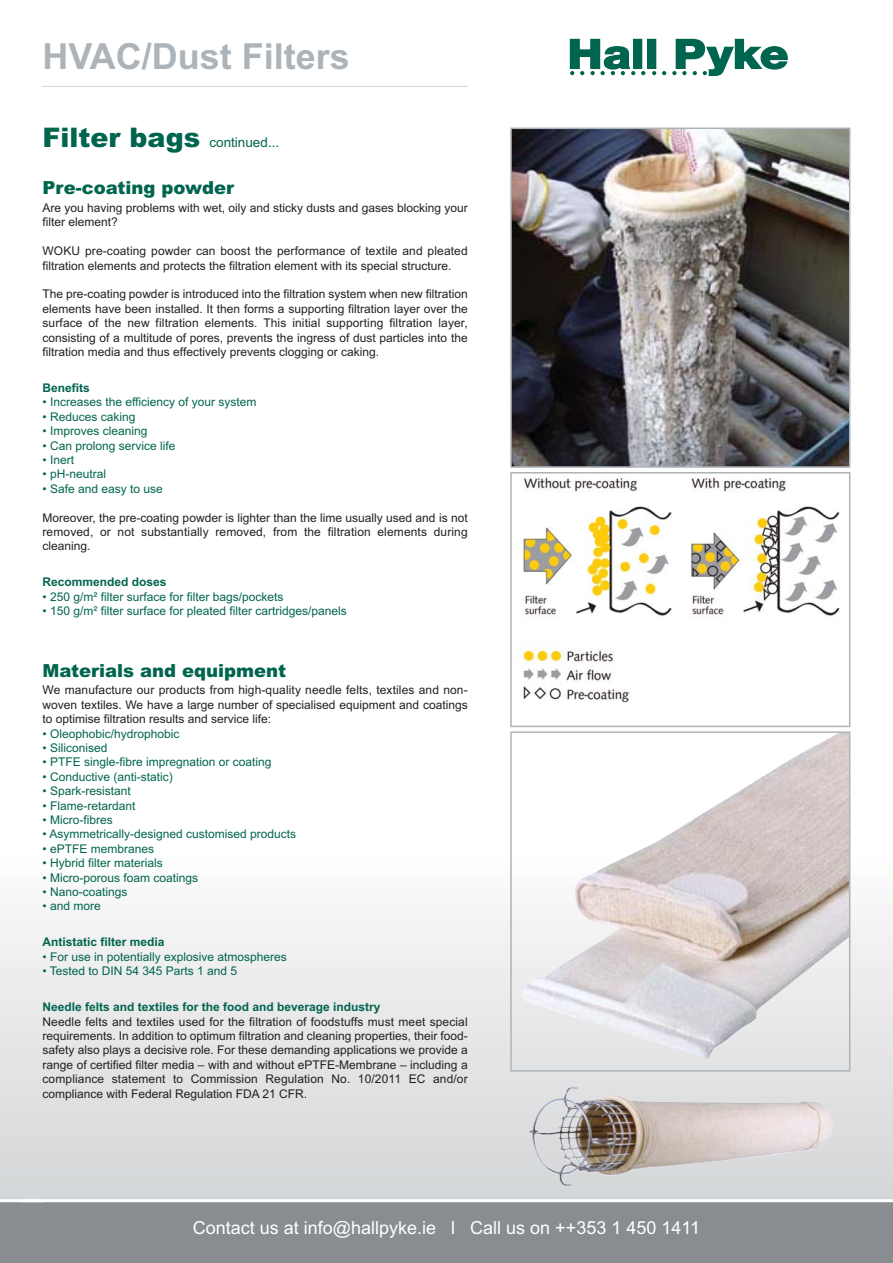
<style>
.page{position:relative;width:893px;height:1263px;background:#fff}
.page>*{position:absolute;margin:0;border:0;box-sizing:border-box;transform-origin:0 0}
.t1{font:700 36px "Arial";color:#adb4b9}
.t2{font:18px "Arial";color:#fff}
.t3{font:900 18px "Arial";color:#00654e}
.t4{font:13.5px "Arial";color:#00654e}
.t5{font:12px/14.4px "Arial";color:#231f20;text-align:justify}
.t6{font:12px "Arial";color:#00654e}
.t7{font:700 12px "Arial";color:#00654e}
.s1{font-weight:900;font-size:27px}
</style>
<div class="page">
<div style="left:0;top:859px;width:893px;height:349px;background:linear-gradient(to bottom,#fcfbfb,#d2d4d6)"></div>
<div style="left:0;top:1200px;width:893px;height:63px;background:#878d91"></div>
<hr style="left:0;top:1199px;width:893px;height:3px;background:#fff">
<hr style="left:43px;top:86px;width:425px;height:1px;background:#d2d5d7">
<div style="left:0;top:859px;width:21px;height:349px;background:linear-gradient(to bottom,#fcfbfb,#d2d4d6)"></div>
<div style="left:0;top:1200px;width:21px;height:63px;background:#878d91"></div>
<hr style="left:0;top:1199px;width:43px;height:3px;background:#fff">
<img style="left:528px;top:1086px;width:307px;height:101px">
<img style="left:518px;top:734px;width:329px;height:326px">
<div style="left:510px;top:731px;width:340px;height:340px;border:2px solid #adb4b9"></div>
<img style="left:513px;top:131px;width:334px;height:334px">
<div style="left:510px;top:128px;width:340px;height:340px;border:2px solid #adb4b9"></div>
<img style="left:517px;top:476px;width:323px;height:227px">
<div style="left:510px;top:472px;width:340px;height:255px;border:2px solid #adb4b9"></div>
<div style="left:634px;top:39px;width:8px;height:29px;background:#00654e"></div>
<div style="left:648px;top:39px;width:8px;height:29px;background:#00654e"></div>
<div style="left:647px;top:39px;width:9px;height:30px;border:1px solid #00654e"></div>
<svg style="left:569px;top:38px;width:66px;height:37px"></svg>
<svg style="left:641px;top:71px;width:4px;height:4px"></svg>
<svg style="left:652px;top:71px;width:4px;height:4px"></svg>
<svg style="left:662px;top:71px;width:4px;height:4px"></svg>
<svg style="left:672px;top:38px;width:116px;height:39px"></svg>
<h1 class="t1" style="left:43px;top:43px;width:309px">HVAC/Dust Filters</h1>
<p class="t4" style="left:43px;top:137px;width:238px"><span class="s1">Filter bags</span> continued...</p>
<h2 class="t3" style="left:43px;top:182px;width:193px">Pre-coating powder</h2>
<p class="t5" style="left:43px;top:202px;width:427px">Are you having problems with wet, oily and sticky dusts and gases blocking your filter element?</p>
<p class="t5" style="left:43px;top:245px;width:427px">WOKU pre-coating powder can boost the performance of textile and pleated filtration elements and protects the filtration element with its special structure.</p>
<p class="t5" style="left:43px;top:288px;width:427px">The pre-coating powder is introduced into the filtration system when new filtration elements have been installed. It then forms a supporting filtration layer over the surface of the new filtration elements. This initial supporting filtration layer, consisting of a multitude of pores, prevents the ingress of dust particles into the filtration media and thus effectively prevents clogging or caking.</p>
<p class="t7" style="left:43px;top:383px;width:49px">Benefits</p>
<p class="t6" style="left:43px;top:398px;width:216px">• Increases the efficiency of your system</p>
<p class="t6" style="left:43px;top:412px;width:94px">• Reduces caking</p>
<p class="t6" style="left:43px;top:427px;width:106px">• Improves cleaning</p>
<p class="t6" style="left:43px;top:441px;width:134px">• Can prolong service life</p>
<p class="t6" style="left:43px;top:455px;width:33px">• Inert</p>
<p class="t6" style="left:43px;top:470px;width:65px">• pH-neutral</p>
<p class="t6" style="left:43px;top:484px;width:122px">• Safe and easy to use</p>
<p class="t5" style="left:43px;top:511px;width:427px">Moreover, the pre-coating powder is lighter than the lime usually used and is not removed, or not substantially removed, from the filtration elements during cleaning.</p>
<p class="t7" style="left:43px;top:578px;width:126px">Recommended doses</p>
<p class="t6" style="left:43px;top:592px;width:242px">• 250 g/m² filter surface for filter bags/pockets</p>
<p class="t6" style="left:43px;top:607px;width:306px">• 150 g/m² filter surface for pleated filter cartridges/panels</p>
<h2 class="t3" style="left:43px;top:664px;width:245px">Materials and equipment</h2>
<p class="t5" style="left:43px;top:684px;width:427px">We manufacture our products from high-quality needle felts, textiles and non&shy;woven textiles. We have a large number of specialised equipment and coatings to optimise filtration results and service life:</p>
<p class="t6" style="left:43px;top:729px;width:138px">• Oleophobic/hydrophobic</p>
<p class="t6" style="left:43px;top:743px;width:66px">• Siliconised</p>
<p class="t6" style="left:43px;top:758px;width:230px">• PTFE single-fibre impregnation or coating</p>
<p class="t6" style="left:43px;top:772px;width:132px">• Conductive (anti-static)</p>
<p class="t6" style="left:43px;top:787px;width:90px">• Spark-resistant</p>
<p class="t6" style="left:43px;top:801px;width:94px">• Flame-retardant</p>
<p class="t6" style="left:43px;top:815px;width:72px">• Micro-fibres</p>
<p class="t6" style="left:43px;top:830px;width:255px">• Asymmetrically-designed customised products</p>
<p class="t6" style="left:43px;top:844px;width:113px">• ePTFE membranes</p>
<p class="t6" style="left:43px;top:859px;width:122px">• Hybrid filter materials</p>
<p class="t6" style="left:43px;top:873px;width:157px">• Micro-porous foam coatings</p>
<p class="t6" style="left:43px;top:887px;width:86px">• Nano-coatings</p>
<p class="t6" style="left:43px;top:902px;width:60px">• and more</p>
<p class="t7" style="left:43px;top:938px;width:124px">Antistatic filter media</p>
<p class="t6" style="left:43px;top:952px;width:246px">• For use in potentially explosive atmospheres</p>
<p class="t6" style="left:43px;top:967px;width:196px">• Tested to DIN 54 345 Parts 1 and 5</p>
<p class="t7" style="left:43px;top:1003px;width:340px">Needle felts and textiles for the food and beverage industry</p>
<p class="t5" style="left:43px;top:1015px;width:427px">Needle felts and textiles used for the filtration of foodstuffs must meet special requirements. In addition to optimum filtration and cleaning properties, their food&shy;safety also plays a decisive role. For these demanding applications we provide a range of certified filter media – with and without ePTFE-Membrane – including a compliance statement to Commission Regulation No. 10/2011 EC and/or compliance with Federal Regulation FDA 21 CFR.</p>
<h2 class="t2" style="left:193px;top:1221px;width:509px">Contact us at info@hallpyke.ie l Call us on ++353 1 450 1411</h2>
</div>
